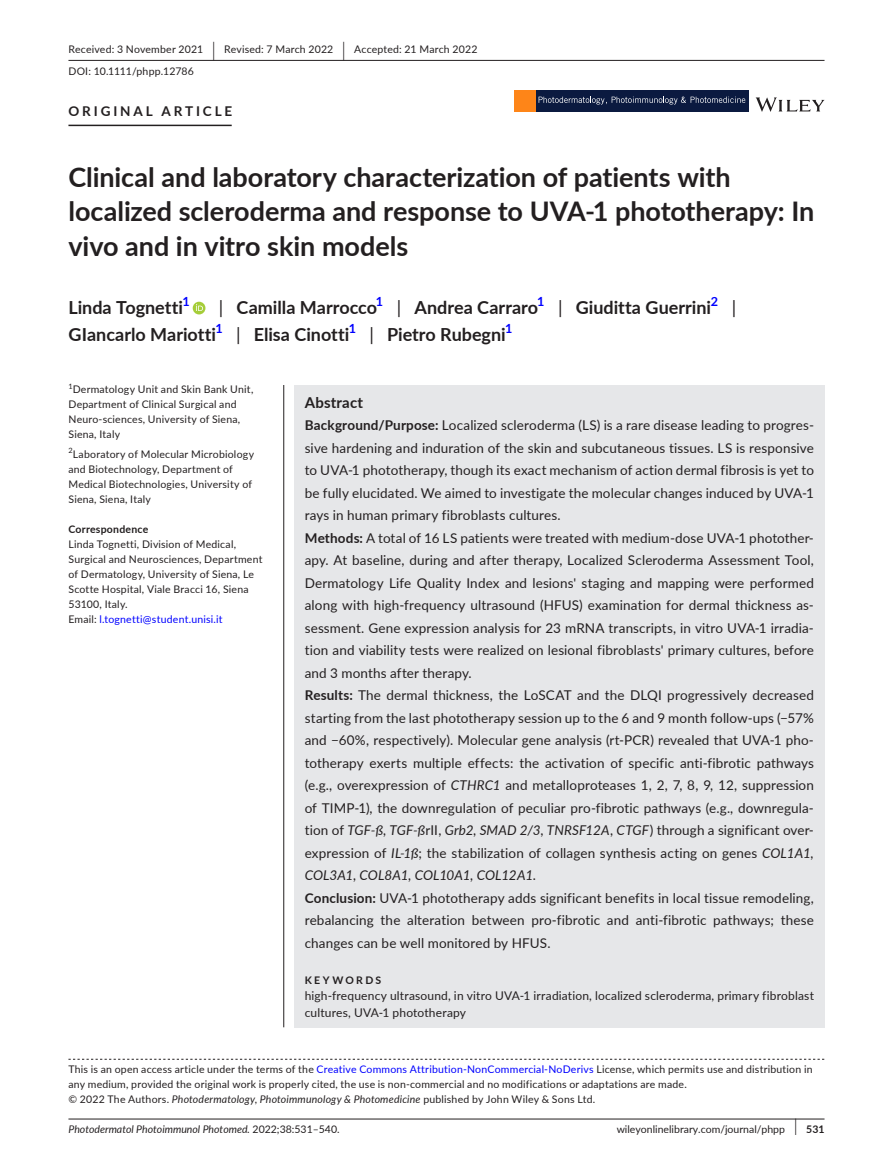
<style>
.page{position:relative;width:893px;height:1174px;background:#fff}
.page>*{position:absolute;margin:0;border:0;box-sizing:border-box;transform-origin:0 0}
.t1{font:700 27px/34.5px "Lato";color:#231f20}
.t2{font:700 18px "Lato";color:#231f20}
.t3{font:18px "Lato";color:#231f20}
.t4{font:700 15px "Lato";letter-spacing:.015em;color:#231f20}
.t5{font:13.5px/22.5px "Lato";letter-spacing:.01em;color:#231f20}
.t6{font:700 13.5px "Lato";letter-spacing:.215em;color:#231f20}
.t7{font:700 12.6px "Lato";color:#00f}
.t8{font:12px/16.5px "Lato";letter-spacing:.015em;color:#231f20}
.t9{font:10.5px/15px "Lato";letter-spacing:.02em;color:#231f20}
.t10{font:italic 10.5px "Lato";color:#231f20}
.t11{font:10.5px "Lato";color:#231f20}
.t12{font:700 10.5px "Lato";letter-spacing:.02em;color:#231f20}
.t13{font:700 10.5px "Lato";letter-spacing:.22em;color:#231f20}
.t14{font:7.35px "Lato";color:#231f20}
.s1{font-size:19.65px}
.s2{font-weight:400}
.s3{color:#00f}
.s4{font-weight:700}
.s5{font-style:italic}
.s6{font-style:normal}
.s7{font-size:17.4px}
</style>
<div class="page">
<hr style="left:68px;top:1118px;width:756px;height:1px;background:#231f20">
<svg style="left:756px;top:97px;width:68px;height:15px"></svg>
<div style="left:536px;top:91px;width:212px;height:21px;background:#0b1a40"></div>
<div style="left:514px;top:91px;width:22px;height:21px;background:#fe8518"></div>
<svg style="left:539px;top:97px;width:206px;height:7px"></svg>
<hr style="left:68px;top:60px;width:756px;height:1px;background:#231f20">
<hr style="left:68px;top:125px;width:164px;height:1px;background:#231f20">
<div style="left:193px;top:302px;width:12px;height:12px;background:#a5cd39;border-radius:50%"></div>
<svg style="left:196px;top:304px;width:7px;height:7px"></svg>
<svg style="left:68px;top:1058px;width:756px;height:1px"></svg>
<div style="left:294px;top:385px;width:530px;height:642px;background:#e6e7e9"></div>
<hr style="left:283px;top:385px;width:1px;height:642px;background:#231f20">
<p class="t9" style="left:68px;top:38px;width:410px;line-height:21.8px">Received: 3 November 2021 <span class="s1">|</span> Revised: 7 March 2022 <span class="s1">|</span> Accepted: 21 March 2022<br>DOI: 10.1111/phpp.12786</p>
<p class="t6" style="left:68px;top:101px;width:165px">ORIGINAL ARTICLE</p>
<h1 class="t1" style="left:68px;top:159px;width:748px">Clinical and laboratory characterization of patients with localized scleroderma and response to UVA-1 phototherapy: In vivo and in vitro skin models</h1>
<h2 class="t2" style="left:68px;top:295px;width:116px">Linda Tognetti</h2>
<p class="t7" style="left:182px;top:292px;width:9px">1</p>
<h2 class="t2" style="left:219px;top:295px;width:160px"><span class="s2">|</span> Camilla Marrocco</h2>
<p class="t7" style="left:376px;top:292px;width:9px">1</p>
<h2 class="t2" style="left:397px;top:295px;width:143px"><span class="s2">|</span> Andrea Carraro</h2>
<p class="t7" style="left:537px;top:292px;width:9px">1</p>
<h2 class="t2" style="left:558px;top:295px;width:155px"><span class="s2">|</span> Giuditta Guerrini</h2>
<p class="t7" style="left:711px;top:292px;width:9px">2</p>
<h2 class="t3" style="left:732px;top:295px;width:6px">|</h2>
<h2 class="t2" style="left:68px;top:322px;width:149px">GIancarlo Mariotti</h2>
<p class="t7" style="left:215px;top:319px;width:9px">1</p>
<h2 class="t2" style="left:236px;top:322px;width:115px"><span class="s2">|</span> Elisa Cinotti</h2>
<p class="t7" style="left:349px;top:319px;width:9px">1</p>
<h2 class="t2" style="left:370px;top:322px;width:138px"><span class="s2">|</span> Pietro Rubegni</h2>
<p class="t7" style="left:505px;top:319px;width:9px">1</p>
<p class="t14" style="left:68px;top:381px;width:6px">1</p>
<p class="t9" style="left:68px;top:382px;width:186px;text-indent:4px">Dermatology Unit and Skin Bank Unit,<br>Department of Clinical Surgical and<br>Neuro-sciences, University of Siena,<br>Siena, Italy</p>
<p class="t9" style="left:68px;top:446px;width:187px"><sup>2</sup>Laboratory of Molecular Microbiology and Biotechnology, Department of Medical Biotechnologies, University of Siena, Siena, Italy</p>
<p class="t12" style="left:68px;top:521px;width:81px">Correspondence</p>
<p class="t9" style="left:68px;top:536px;width:196px">Linda Tognetti, Division of Medical, Surgical and Neurosciences, Department of Dermatology, University of Siena, Le Scotte Hospital, Viale Bracci 16, Siena 53100, Italy.<br>Email: <span class="s3">l.tognetti@student.unisi.it</span></p>
<p class="t4" style="left:305px;top:391px;width:60px">Abstract</p>
<p class="t5" style="left:305px;top:413px;width:511px"><span class="s4">Background/Purpose:</span> Localized scleroderma (LS) is a rare disease leading to progres&shy;sive hardening and induration of the skin and subcutaneous tissues. LS is responsive to UVA-1 phototherapy, though its exact mechanism of action dermal fibrosis is yet to be fully elucidated. We aimed to investigate the molecular changes induced by UVA-1 rays in human primary fibroblasts cultures.<br><span class="s4">Methods:</span> A total of 16 LS patients were treated with medium-dose UVA-1 photother&shy;apy. At baseline, during and after therapy, Localized Scleroderma Assessment Tool, Dermatology Life Quality Index and lesions' staging and mapping were performed along with high-frequency ultrasound (HFUS) examination for dermal thickness as&shy;sessment. Gene expression analysis for 23 mRNA transcripts, in vitro UVA-1 irradia&shy;tion and viability tests were realized on lesional fibroblasts' primary cultures, before and 3 months after therapy.<br><span class="s4">Results:</span> The dermal thickness, the LoSCAT and the DLQI progressively decreased starting from the last phototherapy session up to the 6 and 9 month follow-ups (−57% and −60%, respectively). Molecular gene analysis (rt-PCR) revealed that UVA-1 pho&shy;totherapy exerts multiple effects: the activation of specific anti-fibrotic pathways (e.g., overexpression of <span class="s5">CTHRC1</span> and metalloproteases 1, 2, 7, 8, 9, 12, suppression of TIMP-1), the downregulation of peculiar pro-fibrotic pathways (e.g., downregula&shy;tion of <span class="s5">TGF-ß, TGF-ß</span>rII, <span class="s5">Grb2</span>, <span class="s5">SMAD 2/3</span>, <span class="s5">TNRSF12A</span>, <span class="s5">CTGF</span>) through a significant over&shy;expression of <span class="s5">IL-1ß</span>; the stabilization of collagen synthesis acting on genes <span class="s5">COL1A1, COL3A1, COL8A1, COL10A1, COL12A1</span>.<br><span class="s4">Conclusion:</span> UVA-1 phototherapy adds significant benefits in local tissue remodeling, rebalancing the alteration between pro-fibrotic and anti-fibrotic pathways; these changes can be well monitored by HFUS.</p>
<p class="t13" style="left:305px;top:972px;width:78px">KEYWORDS</p>
<p class="t8" style="left:305px;top:987px;width:511px">high-frequency ultrasound, in vitro UVA-1 irradiation, localized scleroderma, primary fibroblast cultures, UVA-1 phototherapy</p>
<p class="t9" style="left:68px;top:1061px;width:746px">This is an open access article under the terms of the <span class="s3">Creative Commons Attribution-NonCommercial-NoDerivs</span> License, which permits use and distribution in any medium, provided the original work is properly cited, the use is non-commercial and no modifications or adaptations are made.<br>© 2022 The Authors. <span class="s5">Photodermatology, Photoimmunology &amp; Photomedicine</span> published by John Wiley &amp; Sons Ltd.</p>
<p class="t10" style="left:68px;top:1121px;width:273px">Photodermatol Photoimmunol Photomed. <span class="s6">2022;38:531–540.</span></p>
<p class="t11" style="left:617px;top:1121px;width:209px">wileyonlinelibrary.com/journal/phpp <span class="s7">|</span> <span class="s4">531</span></p>
</div>
